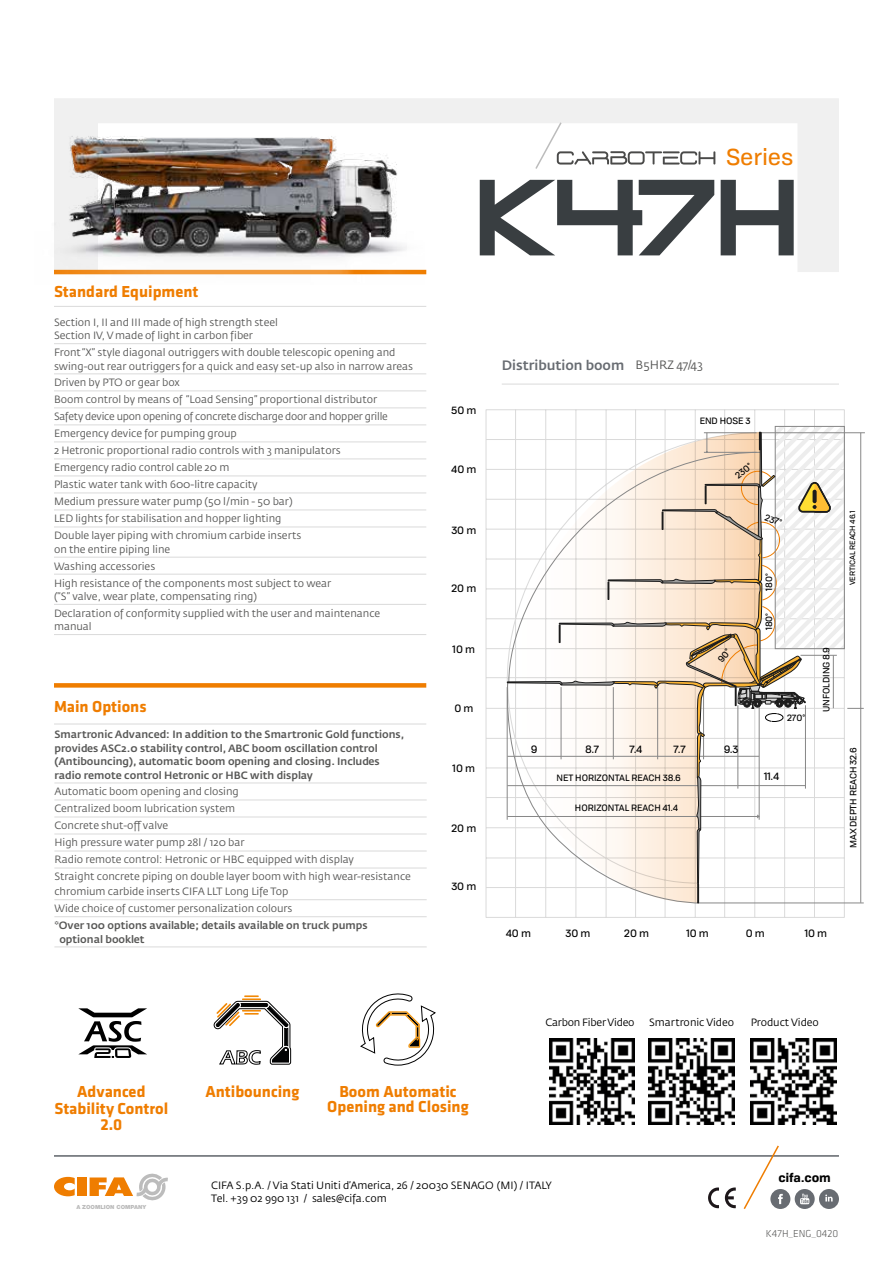
<style>
.page{position:relative;width:893px;height:1263px;background:#fff}
.page>*{position:absolute;margin:0;border:0;box-sizing:border-box;transform-origin:0 0}
.t1{font:111px "Zeroes One";color:#393e41}
.t2{font:22.5px "Tofino";color:#ef7d00}
.t3{font:700 16.5px/16.5px "Klavika";color:#ef7d00;text-align:center}
.t4{font:500 13.5px "Fedra Sans Pro";color:#686c72}
.t5{font:700 12px "Tofino";color:#000}
.t6{font:10.5px/17px "Fedra Sans Pro";color:#575756}
.t7{font:500 10.5px/13.5px "Fedra Sans Pro";color:#575756}
.t8{font:10.5px/13.5px "Fedra Sans Pro";color:#000}
.t9{font:10.5px "Tofino";color:#000}
.t10{font:10.5px "Fedra Sans Pro";letter-spacing:-.02em;color:#000}
.t11{font:300 10.5px "Klavika";color:#575756}
.t12{font:9px "Tofino";color:#000}
.t13{font:7.5px "Tofino";color:#000}
.t14{font:900 5.7px "Helvetica Neue LT Std";color:#bcbcbc}
.s1{font-weight:400;font-size:12px;color:#575756}
</style>
<div class="page">
<svg style="left:425px;top:98px;width:414px;height:174px"></svg>
<svg style="left:534px;top:121px;width:181px;height:50px"></svg>
<hr style="left:54px;top:270px;width:372px;height:4px;background:#ef7d00">
<div style="left:54px;top:683px;width:372px;height:5px;background:#ef7d00"></div>
<hr style="left:54px;top:1155px;width:785px;height:2px;background:#5f646a">
<hr style="left:54px;top:306px;width:372px;height:1px;background:#dadada">
<hr style="left:502px;top:384px;width:337px;height:1px;background:#dadada">
<hr style="left:54px;top:724px;width:372px;height:1px;background:#dadada">
<hr style="left:54px;top:343px;width:372px;height:1px;background:#dadada">
<hr style="left:54px;top:373px;width:372px;height:1px;background:#dadada">
<hr style="left:54px;top:390px;width:372px;height:1px;background:#dadada">
<hr style="left:54px;top:407px;width:372px;height:1px;background:#dadada">
<hr style="left:54px;top:424px;width:372px;height:1px;background:#dadada">
<hr style="left:54px;top:441px;width:372px;height:1px;background:#dadada">
<hr style="left:54px;top:458px;width:372px;height:1px;background:#dadada">
<hr style="left:54px;top:475px;width:372px;height:1px;background:#dadada">
<hr style="left:54px;top:493px;width:372px;height:1px;background:#dadada">
<hr style="left:54px;top:510px;width:372px;height:1px;background:#dadada">
<hr style="left:54px;top:527px;width:372px;height:1px;background:#dadada">
<hr style="left:54px;top:557px;width:372px;height:1px;background:#dadada">
<hr style="left:54px;top:574px;width:372px;height:1px;background:#dadada">
<hr style="left:54px;top:604px;width:372px;height:1px;background:#dadada">
<hr style="left:54px;top:634px;width:372px;height:1px;background:#dadada">
<svg style="left:742px;top:1145px;width:97px;height:64px"></svg>
<svg style="left:54px;top:1177px;width:21px;height:19px"></svg>
<div style="left:78px;top:1177px;width:9px;height:19px;background:#ef7d00"></div>
<svg style="left:90px;top:1173px;width:78px;height:28px"></svg>
<img style="left:54px;top:98px;width:371px;height:177px">
<svg style="left:725px;top:1187px;width:11px;height:21px"></svg>
<svg style="left:708px;top:1187px;width:11px;height:21px"></svg>
<svg style="left:360px;top:993px;width:76px;height:72px"></svg>
<svg style="left:213px;top:995px;width:78px;height:70px"></svg>
<img style="left:549px;top:1038px;width:86px;height:86px">
<img style="left:648px;top:1038px;width:86px;height:86px">
<img style="left:751px;top:1038px;width:85px;height:86px">
<svg style="left:78px;top:1008px;width:69px;height:50px"></svg>
<hr style="left:54px;top:782px;width:373px;height:1px;background:#dadada">
<hr style="left:54px;top:800px;width:373px;height:1px;background:#dadada">
<hr style="left:54px;top:817px;width:373px;height:1px;background:#dadada">
<hr style="left:54px;top:834px;width:373px;height:1px;background:#dadada">
<hr style="left:54px;top:851px;width:373px;height:1px;background:#dadada">
<hr style="left:54px;top:868px;width:373px;height:1px;background:#dadada">
<hr style="left:54px;top:899px;width:373px;height:1px;background:#dadada">
<hr style="left:54px;top:916px;width:373px;height:1px;background:#dadada">
<hr style="left:54px;top:946px;width:373px;height:1px;background:#dadada">
<svg style="left:486px;top:409px;width:358px;height:509px"></svg>
<svg style="left:500px;top:655px;width:364px;height:249px"></svg>
<hr style="left:860px;top:708px;width:1px;height:195px;background:#878787">
<hr style="left:860px;top:433px;width:1px;height:275px;background:#878787">
<hr style="left:761px;top:432px;width:104px;height:1px;background:#878787">
<svg style="left:507px;top:426px;width:337px;height:477px"></svg>
<h2 class="t2" style="left:726px;top:140px;width:69px">Series</h2>
<h3 class="t3" style="left:54px;top:283px;width:146px">Standard Equipment</h3>
<p class="t6" style="left:54px;top:315px;width:225px;line-height:13.5px">Section I, II and III made of high strength steel<br>Section IV, V made of light in carbon fiber</p>
<p class="t6" style="left:54px;top:346px;width:361px;line-height:13.5px">Front “X” style diagonal outriggers with double telescopic opening and swing-out rear outriggers for a quick and easy set-up also in narrow areas</p>
<p class="t6" style="left:54px;top:374px;width:335px">Driven by PTO or gear box<br>Boom control by means of “Load Sensing” proportional distributor Safety device upon opening of concrete discharge door and hopper grille Emergency device for pumping group<br>2 Hetronic proportional radio controls with 3 manipulators Emergency radio control cable 20 m<br>Plastic water tank with 600-litre capacity<br>Medium pressure water pump (50 l/min - 50 bar)<br>LED lights for stabilisation and hopper lighting<br>Double layer piping with chromium carbide inserts</p>
<p class="t6" style="left:54px;top:541px;width:279px">on the entire piping line<br>Washing accessories<br>High resistance of the components most subject to wear</p>
<p class="t6" style="left:54px;top:588px;width:328px">(“S” valve, wear plate, compensating ring)<br>Declaration of conformity supplied with the user and maintenance</p>
<p class="t6" style="left:54px;top:618px;width:39px">manual</p>
<h3 class="t3" style="left:54px;top:699px;width:94px">Main Options</h3>
<h1 class="t1" style="left:475px;top:152px;width:327px">K47H</h1>
<p class="t9" style="left:451px;top:402px;width:27px">50 m</p>
<p class="t9" style="left:451px;top:461px;width:27px">40 m</p>
<p class="t9" style="left:451px;top:522px;width:27px">30 m</p>
<p class="t9" style="left:451px;top:581px;width:26px">20 m</p>
<p class="t9" style="left:453px;top:641px;width:24px">10 m</p>
<p class="t9" style="left:454px;top:700px;width:21px">0 m</p>
<p class="t4" style="left:502px;top:357px;width:203px">Distribution boom <span class="s1">B5HRZ 47/43</span></p>
<p class="t12" style="left:700px;top:414px;width:52px">END HOSE 3</p>
<p class="t12" style="left:732px;top:471px;width:20px;rotate:-39deg">230°</p>
<p class="t12" style="left:768px;top:510px;width:19px;rotate:20deg">237°</p>
<p class="t12" style="left:762px;top:591px;width:19px;rotate:-90deg">180°</p>
<p class="t12" style="left:762px;top:630px;width:19px;rotate:-90deg">180°</p>
<p class="t12" style="left:787px;top:711px;width:20px">270°</p>
<p class="t12" style="left:819px;top:712px;width:67px;rotate:-90deg">UNFOLDING 8.9</p>
<p class="t7" style="left:54px;top:728px;width:351px">Smartronic Advanced: In addition to the Smartronic Gold functions, provides ASC2.0 stability control, ABC boom oscillation control (Antibouncing), automatic boom opening and closing. Includes radio remote control Hetronic or HBC with display</p>
<p class="t6" style="left:54px;top:783px;width:358px">Automatic boom opening and closing<br>Centralized boom lubrication system<br>Concrete shut-off valve<br>High pressure water pump 28l / 120 bar<br>Radio remote control: Hetronic or HBC equipped with display<br>Straight concrete piping on double layer boom with high wear-resistance</p>
<p class="t6" style="left:54px;top:883px;width:240px">chromium carbide inserts CIFA LLT Long Life Top<br>Wide choice of customer personalization colours</p>
<p class="t7" style="left:59px;top:919px;width:310px;text-indent:-5px">*Over 100 options available; details available on truck pumps optional booklet</p>
<p class="t9" style="left:506px;top:925px;width:27px">40 m</p>
<p class="t9" style="left:531px;top:741px;width:8px">9</p>
<p class="t9" style="left:585px;top:741px;width:16px">8.7</p>
<p class="t9" style="left:629px;top:741px;width:14px">7.4</p>
<p class="t9" style="left:674px;top:741px;width:13px">7.7</p>
<p class="t9" style="left:724px;top:741px;width:16px">9.3</p>
<p class="t9" style="left:453px;top:760px;width:24px">10 m</p>
<p class="t9" style="left:764px;top:768px;width:17px">11.4</p>
<p class="t12" style="left:556px;top:771px;width:126px">NET HORIZONTAL REACH 38.6</p>
<p class="t12" style="left:575px;top:801px;width:105px">HORIZONTAL REACH 41.4</p>
<p class="t9" style="left:451px;top:820px;width:26px">20 m</p>
<p class="t9" style="left:451px;top:878px;width:27px">30 m</p>
<p class="t9" style="left:565px;top:925px;width:27px">30 m</p>
<p class="t9" style="left:624px;top:925px;width:26px">20 m</p>
<p class="t9" style="left:686px;top:925px;width:24px">10 m</p>
<p class="t9" style="left:746px;top:925px;width:21px">0 m</p>
<p class="t9" style="left:805px;top:925px;width:24px">10 m</p>
<p class="t13" style="left:847px;top:585px;width:76px;rotate:-90deg">VERTICAL REACH 46.1</p>
<p class="t12" style="left:846px;top:848px;width:102px;rotate:-90deg">MAX DEPTH REACH 32.6</p>
<h3 class="t3" style="left:77px;top:1084px;width:70px">Advanced</h3>
<h3 class="t3" style="left:205px;top:1084px;width:95px">Antibouncing</h3>
<h3 class="t3" style="left:54px;top:1100px;width:115px">Stability Control<br>2.0</h3>
<h3 class="t3" style="left:327px;top:1085px;width:143px;line-height:15px">Boom Automatic<br>Opening and Closing</h3>
<p class="t10" style="left:545px;top:1016px;width:90px">Carbon Fiber Video</p>
<p class="t8" style="left:649px;top:1015px;width:87px">Smartronic Video</p>
<p class="t8" style="left:751px;top:1015px;width:70px">Product Video</p>
<p class="t14" style="left:76px;top:1203px;width:71px">A ZOOMLION COMPANY</p>
<p class="t8" style="left:211px;top:1178px;width:342px">CIFA S.p.A. / Via Stati Uniti d’America, 26 / 20030 SENAGO (MI) / ITALY<br>Tel. +39 02 990 131 / sales@cifa.com</p>
<p class="t5" style="left:778px;top:1167px;width:54px">cifa.com</p>
<p class="t11" style="left:766px;top:1228px;width:74px">K47H_ENG_0420</p>
</div>
